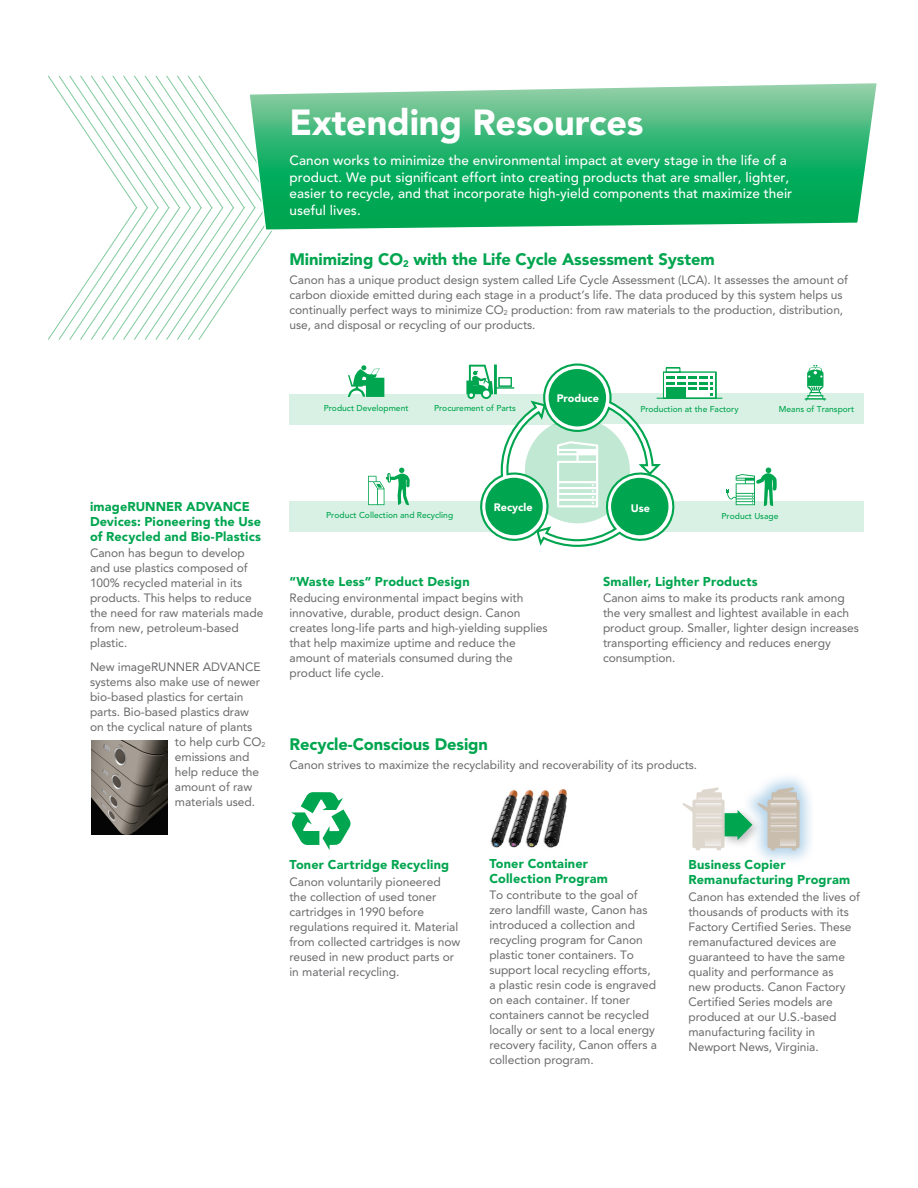
<style>
.page{position:relative;width:918px;height:1188px;background:#fff}
.page>*{position:absolute;margin:0;border:0;box-sizing:border-box;transform-origin:0 0}
.Inside_page_headline{font:900 36px "Avenir";letter-spacing:-.005em;color:#fff}
.Text_headline{font:900 16.5px "Avenir";letter-spacing:-.005em;color:#00a54f}
.Text_normal_reversed{font:500 13.5px/16.5px "Avenir";letter-spacing:.005em;color:#fff}
.Text_subhead{font:900 12.75px/15px "Avenir";letter-spacing:.01em;color:#00a54f}
.Text_normal{font:12px/15px "Avenir";letter-spacing:-.005em;color:#69696c}
.t1{font:900 10.8px "Avenir";color:#fff}
.t2{font:500 8.55px "Avenir";color:#00a54f}
</style>
<div class="page">
<svg style="left:48px;top:75px;width:224px;height:265px"></svg>
<svg style="left:247px;top:81px;width:630px;height:151px;background:#44bd80"></svg>
<img style="left:490px;top:789px;width:78px;height:59px">
<svg style="left:682px;top:787px;width:57px;height:63px"></svg>
<div style="left:739px;top:769px;width:75px;height:96px;background:#006db8;opacity:.3"></div>
<div style="left:767px;top:800px;width:33px;height:48px;background:#c9bdad;border-radius:2px"></div>
<svg style="left:758px;top:787px;width:39px;height:63px"></svg>
<img style="left:91px;top:740px;width:76px;height:94px">
<div style="left:640px;top:501px;width:224px;height:30px;background:#d9f1e4"></div>
<div style="left:290px;top:501px;width:224px;height:31px;background:#d9f1e4"></div>
<div style="left:579px;top:394px;width:285px;height:30px;background:#d9f1e4"></div>
<div style="left:290px;top:394px;width:287px;height:30px;background:#d9f1e4"></div>
<svg style="left:466px;top:363px;width:311px;height:183px"></svg>
<svg style="left:348px;top:365px;width:36px;height:32px"></svg>
<svg style="left:804px;top:365px;width:22px;height:36px"></svg>
<svg style="left:368px;top:468px;width:42px;height:37px"></svg>
<svg style="left:291px;top:792px;width:60px;height:58px"></svg>
<p class="Inside_page_headline" style="left:290px;top:101px;width:356px">Extending Resources</p>
<p class="Text_normal_reversed" style="left:290px;top:153px;width:504px">Canon works to minimize the environmental impact at every stage in the life of a product. We put significant effort into creating products that are smaller, lighter, easier to recycle, and that incorporate high-yield components that maximize their useful lives.</p>
<p class="Text_headline" style="left:290px;top:249px;width:427px">Minimizing CO<sub>2</sub> with the Life Cycle Assessment System</p>
<p class="Text_normal" style="left:290px;top:272px;width:560px">Canon has a unique product design system called Life Cycle Assessment (LCA). It assesses the amount of carbon dioxide emitted during each stage in a product’s life. The data produced by this system helps us continually perfect ways to minimize CO<sub>2</sub> production: from raw materials to the production, distribution, use, and disposal or recycling of our products.</p>
<p class="t2" style="left:324px;top:403px;width:86px">Product Development</p>
<p class="t2" style="left:434px;top:403px;width:83px">Procurement of Parts</p>
<p class="t1" style="left:557px;top:391px;width:44px">Produce</p>
<p class="t2" style="left:640px;top:404px;width:100px">Production at the Factory</p>
<p class="t2" style="left:779px;top:404px;width:77px">Means of Transport</p>
<p class="Text_subhead" style="left:90px;top:499px;width:173px">imageRUNNER ADVANCE<br>Devices: Pioneering the Use of Recycled and Bio-Plastics</p>
<p class="Text_normal" style="left:90px;top:546px;width:175px">Canon has begun to develop and use plastics composed of<br>100% recycled material in its products. This helps to reduce the need for raw materials made from new, petroleum-based plastic.</p>
<p class="Text_normal" style="left:90px;top:660px;width:172px">New imageRUNNER ADVANCE</p>
<p class="Text_normal" style="left:90px;top:675px;width:172px">systems also make use of newer</p>
<p class="Text_normal" style="left:90px;top:690px;width:155px">bio-based plastics for certain</p>
<p class="Text_normal" style="left:90px;top:705px;width:161px">parts. Bio-based plastics draw</p>
<p class="Text_normal" style="left:90px;top:720px;width:164px">on the cyclical nature of plants</p>
<p class="Text_normal" style="left:175px;top:735px;width:92px">to help curb CO<sub>2</sub></p>
<p class="Text_normal" style="left:175px;top:750px;width:76px">emissions and</p>
<p class="Text_normal" style="left:175px;top:765px;width:86px">help reduce the</p>
<p class="Text_normal" style="left:175px;top:780px;width:79px">amount of raw</p>
<p class="Text_normal" style="left:175px;top:795px;width:82px">materials used.</p>
<p class="t2" style="left:326px;top:510px;width:128px">Product Collection and Recycling</p>
<p class="t1" style="left:494px;top:500px;width:40px">Recycle</p>
<p class="t1" style="left:631px;top:502px;width:21px">Use</p>
<p class="t2" style="left:722px;top:511px;width:58px">Product Usage</p>
<p class="Text_subhead" style="left:290px;top:574px;width:182px">“Waste Less” Product Design</p>
<p class="Text_normal" style="left:290px;top:591px;width:260px">Reducing environmental impact begins with innovative, durable, product design. Canon creates long-life parts and high-yielding supplies that help maximize uptime and reduce the amount of materials consumed during the product life cycle.</p>
<p class="Text_subhead" style="left:603px;top:574px;width:156px">Smaller, Lighter Products</p>
<p class="Text_normal" style="left:603px;top:591px;width:257px">Canon aims to make its products rank among the very smallest and lightest available in each product group. Smaller, lighter design increases transporting efficiency and reduces energy consumption.</p>
<p class="Text_headline" style="left:290px;top:734px;width:200px">Recycle-Conscious Design</p>
<p class="Text_normal" style="left:290px;top:758px;width:409px">Canon strives to maximize the recyclability and recoverability of its products.</p>
<p class="Text_subhead" style="left:290px;top:857px;width:161px">Toner Cartridge Recycling</p>
<p class="Text_normal" style="left:290px;top:874px;width:172px">Canon voluntarily pioneered the collection of used toner cartridges in 1990 before regulations required it. Material from collected cartridges is now reused in new product parts or in material recycling.</p>
<p class="Text_subhead" style="left:489px;top:856px;width:120px">Toner Container<br>Collection Program</p>
<p class="Text_normal" style="left:489px;top:888px;width:169px">To contribute to the goal of zero landfill waste, Canon has introduced a collection and recycling program for Canon plastic toner containers. To support local recycling efforts, a plastic resin code is engraved on each container. If toner containers cannot be recycled locally or sent to a local energy recovery facility, Canon offers a collection program.</p>
<p class="Text_subhead" style="left:688px;top:857px;width:163px">Business Copier<br>Remanufacturing Program</p>
<p class="Text_normal" style="left:688px;top:889px;width:173px">Canon has extended the lives of thousands of products with its<br>Factory Certified Series. These remanufactured devices are guaranteed to have the same quality and performance as<br>new products. Canon Factory<br>Certified Series models are produced at our U.S.-based manufacturing facility in<br>Newport News, Virginia.</p>
</div>
